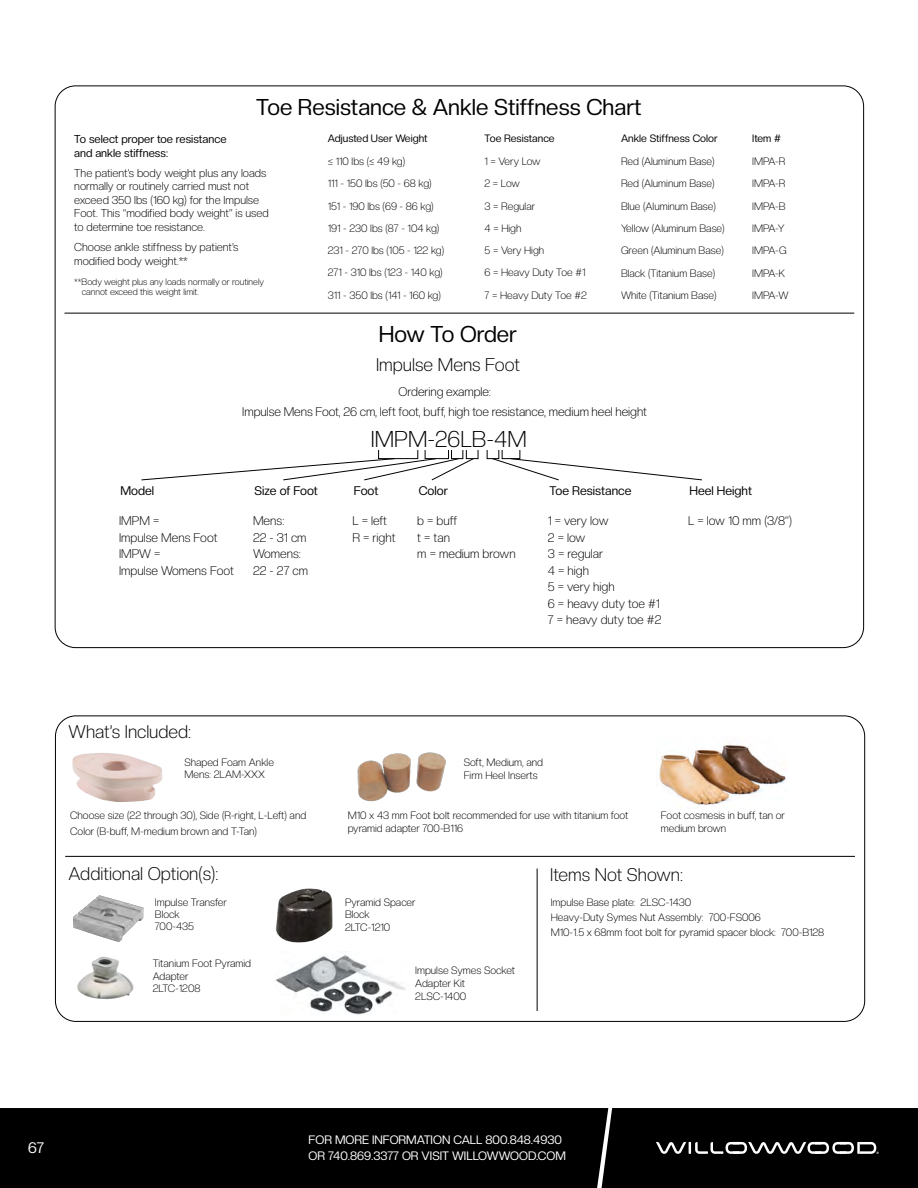
<style>
.page{position:relative;width:918px;height:1188px;background:#fff}
.page>*{position:absolute;margin:0;border:0;box-sizing:border-box;transform-origin:0 0}
.t1{font:22.5px "Creato Display";color:#000}
.t2{font:300 22.5px "Creato Display";color:#000}
.t3{font:300 18px "Creato Display";color:#000}
.t4{font:15px "Creato Display";color:#fff}
.t5{font:300 12.3px/16.5px "Creato Display";color:#000}
.t6{font:12.3px "Creato Display";color:#000}
.t7{font:12px/16.5px "Creato Display";color:#fff}
.t8{font:300 11.25px/13.5px "Creato Display";color:#000}
.t9{font:11.25px/13.5px "Creato Display";color:#000}
.t10{font:300 10.5px/12.6px "Creato Display";color:#000}
.t11{font:10.5px "Creato Display";color:#000}
.t12{font:300 9px/10.5px "Creato Display";color:#000}
</style>
<div class="page">
<div style="left:1px;top:1108px;width:599px;height:80px;background:#000"></div>
<svg style="left:0;top:1108px;width:1px;height:80px"></svg>
<svg style="left:600px;top:1108px;width:318px;height:80px;background:#0e0e0e"></svg>
<svg style="left:492px;top:458px;width:210px;height:23px"></svg>
<svg style="left:141px;top:458px;width:333px;height:23px"></svg>
<div style="left:425px;top:450px;width:24px;height:9px;border:1px solid #000"></div>
<div style="left:451px;top:450px;width:12px;height:9px;border:1px solid #000"></div>
<div style="left:466px;top:450px;width:12px;height:9px;border:1px solid #000"></div>
<div style="left:487px;top:450px;width:12px;height:9px;border:1px solid #000"></div>
<div style="left:502px;top:450px;width:18px;height:9px;border:1px solid #000"></div>
<hr style="left:64px;top:313px;width:790px;height:1px;background:#000">
<img style="left:659px;top:744px;width:129px;height:64px">
<img style="left:275px;top:951px;width:131px;height:64px">
<hr style="left:537px;top:869px;width:1px;height:142px;background:#000">
<img style="left:72px;top:753px;width:91px;height:49px">
<img style="left:357px;top:752px;width:89px;height:50px">
<img style="left:77px;top:956px;width:57px;height:43px">
<img style="left:73px;top:895px;width:71px;height:47px">
<img style="left:276px;top:888px;width:57px;height:55px">
<hr style="left:65px;top:856px;width:790px;height:1px;background:#000">
<h1 class="t1" style="left:256px;top:94px;width:387px">Toe Resistance &amp; Ankle Stiffness Chart</h1>
<p class="t11" style="left:328px;top:132px;width:101px">Adjusted User Weight</p>
<p class="t11" style="left:485px;top:132px;width:72px">Toe Resistance</p>
<p class="t10" style="left:328px;top:155px;width:79px">≤ 110 lbs (≤ 49 kg)</p>
<p class="t10" style="left:485px;top:155px;width:58px">1 = Very Low</p>
<p class="t10" style="left:328px;top:177px;width:105px">111 - 150 lbs (50 - 68 kg)</p>
<p class="t10" style="left:485px;top:177px;width:37px">2 = Low</p>
<p class="t10" style="left:328px;top:199px;width:107px">151 - 190 lbs (69 - 86 kg)</p>
<p class="t10" style="left:485px;top:199px;width:52px">3 = Regular</p>
<p class="t10" style="left:328px;top:222px;width:113px">191 - 230 lbs (87 - 104 kg)</p>
<p class="t10" style="left:485px;top:222px;width:38px">4 = High</p>
<p class="t10" style="left:328px;top:244px;width:118px">231 - 270 lbs (105 - 122 kg)</p>
<p class="t10" style="left:485px;top:244px;width:61px">5 = Very High</p>
<p class="t10" style="left:328px;top:266px;width:116px">271 - 310 lbs (123 - 140 kg)</p>
<p class="t10" style="left:485px;top:266px;width:102px">6 = Heavy Duty Toe #1</p>
<p class="t10" style="left:328px;top:289px;width:115px">311 - 350 lbs (141 - 160 kg)</p>
<p class="t10" style="left:485px;top:289px;width:104px">7 = Heavy Duty Toe #2</p>
<p class="t11" style="left:621px;top:132px;width:98px">Ankle Stiffness Color</p>
<p class="t11" style="left:752px;top:132px;width:30px">Item #</p>
<p class="t10" style="left:621px;top:155px;width:95px">Red (Aluminum Base)</p>
<p class="t10" style="left:752px;top:155px;width:35px">IMPA-R</p>
<p class="t10" style="left:621px;top:177px;width:95px">Red (Aluminum Base)</p>
<p class="t10" style="left:752px;top:177px;width:35px">IMPA-R</p>
<p class="t10" style="left:621px;top:199px;width:96px">Blue (Aluminum Base)</p>
<p class="t10" style="left:752px;top:199px;width:35px">IMPA-B</p>
<p class="t10" style="left:621px;top:222px;width:105px">Yellow (Aluminum Base)</p>
<p class="t10" style="left:752px;top:222px;width:34px">IMPA-Y</p>
<p class="t10" style="left:621px;top:244px;width:104px">Green (Aluminum Base)</p>
<p class="t10" style="left:752px;top:244px;width:36px">IMPA-G</p>
<p class="t10" style="left:621px;top:266px;width:96px">Black (Titanium Base)</p>
<p class="t10" style="left:752px;top:266px;width:34px">IMPA-K</p>
<p class="t10" style="left:621px;top:289px;width:97px">White (Titanium Base)</p>
<p class="t10" style="left:752px;top:289px;width:38px">IMPA-W</p>
<p class="t9" style="left:74px;top:132px;width:154px">To select proper toe resistance and ankle stiffness:</p>
<p class="t8" style="left:74px;top:166px;width:196px">The patient’s body weight plus any loads normally or routinely carried must not exceed 350 lbs (160 kg) for the Impulse Foot. This “modified body weight” is used to determine toe resistance.</p>
<p class="t8" style="left:74px;top:240px;width:166px">Choose ankle stiffness by patient’s modified body weight.**</p>
<p class="t12" style="left:82px;top:276px;width:184px;text-indent:-7px">**Body weight plus any loads normally or routinely cannot exceed this weight limit.</p>
<h1 class="t1" style="left:379px;top:320px;width:140px">How To Order</h1>
<h2 class="t3" style="left:376px;top:354px;width:145px">Impulse Mens Foot</h2>
<p class="t5" style="left:242px;top:382px;width:406px;line-height:19.5px;text-align:center">Ordering example:<br>Impulse Mens Foot, 26 cm, left foot, buff, high toe resistance, medium heel height</p>
<h1 class="t2" style="left:371px;top:426px;width:157px">IMPM-26LB-4M</h1>
<p class="t6" style="left:121px;top:483px;width:35px">Model</p>
<p class="t6" style="left:255px;top:483px;width:65px">Size of Foot</p>
<p class="t6" style="left:354px;top:483px;width:26px">Foot</p>
<p class="t6" style="left:419px;top:483px;width:31px">Color</p>
<p class="t6" style="left:549px;top:483px;width:84px">Toe Resistance</p>
<p class="t6" style="left:689px;top:483px;width:64px">Heel Height</p>
<p class="t5" style="left:119px;top:512px;width:116px">IMPM =<br>Impulse Mens Foot<br>IMPW =<br>Impulse Womens Foot</p>
<p class="t5" style="left:253px;top:512px;width:57px">Mens:<br>22 - 31 cm<br>Womens:<br>22 - 27 cm</p>
<p class="t5" style="left:352px;top:512px;width:45px">L = left<br>R = right</p>
<p class="t5" style="left:417px;top:512px;width:100px">b = buff<br>t = tan<br>m = medium brown</p>
<p class="t5" style="left:548px;top:512px;width:115px">1 = very low<br>2 = low<br>3 = regular<br>4 = high<br>5 = very high<br>6 = heavy duty toe #1<br>7 = heavy duty toe #2</p>
<p class="t5" style="left:688px;top:512px;width:105px">L = low 10 mm (3/8”)</p>
<h2 class="t3" style="left:69px;top:721px;width:124px">What’s Included:</h2>
<p class="t10" style="left:184px;top:755px;width:91px">Shaped Foam Ankle<br>Mens: 2LAM-XXX</p>
<p class="t10" style="left:464px;top:756px;width:81px">Soft, Medium, and<br>Firm Heel Inserts</p>
<p class="t10" style="left:70px;top:807px;width:238px;line-height:16.5px">Choose size (22 through 30), Side (R-right, L-Left) and<br>Color (B-buff, M-medium brown and T-Tan)</p>
<p class="t10" style="left:348px;top:809px;width:282px">M10 x 43 mm Foot bolt recommended for use with titanium foot pyramid adapter 700-B116</p>
<p class="t10" style="left:661px;top:809px;width:126px">Foot cosmesis in buff, tan or medium brown</p>
<h2 class="t3" style="left:69px;top:863px;width:151px">Additional Option(s):</h2>
<h2 class="t3" style="left:550px;top:864px;width:134px">Items Not Shown:</h2>
<p class="t10" style="left:155px;top:896px;width:74px;line-height:12px">Impulse Transfer<br>Block<br>700-435</p>
<p class="t10" style="left:153px;top:957px;width:100px">Titanium Foot Pyramid<br>Adapter<br>2LTC-1208</p>
<p class="t10" style="left:345px;top:896px;width:72px">Pyramid Spacer<br>Block<br>2LTC-1210</p>
<p class="t10" style="left:415px;top:964px;width:101px">Impulse Symes Socket<br>Adapter Kit<br>2LSC-1400</p>
<p class="t10" style="left:551px;top:895px;width:275px;line-height:15px">Impulse Base plate: 2LSC-1430<br>Heavy-Duty Symes Nut Assembly: 700-FS006<br>M10-1.5 x 68mm foot bolt for pyramid spacer block: 700-B128</p>
<h3 class="t4" style="left:28px;top:1139px;width:17px">67</h3>
<p class="t7" style="left:309px;top:1131px;width:259px">FOR MORE INFORMATION CALL 800.848.4930<br>OR 740.869.3377 OR VISIT WILLOWWOOD.COM</p>
</div>
